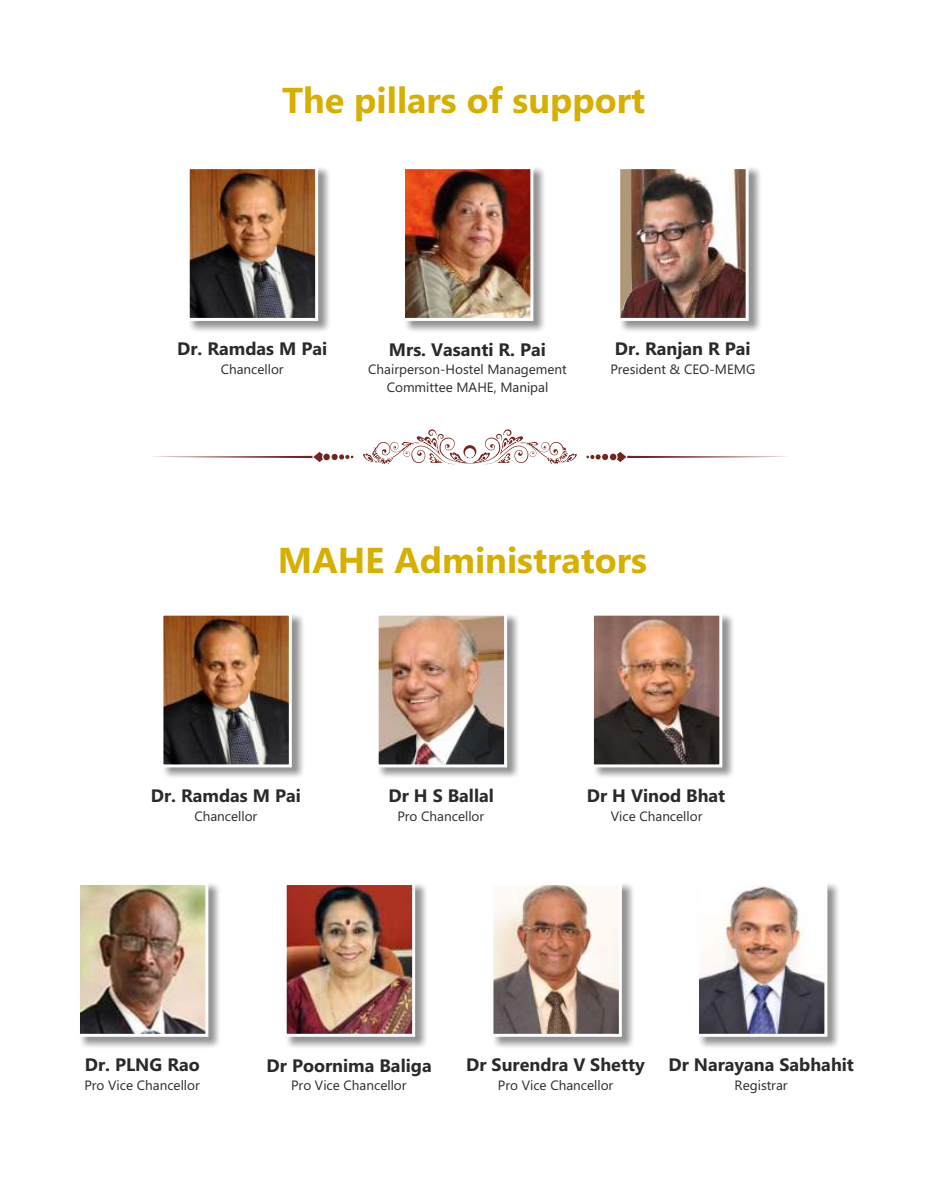
<style>
.page{position:relative;width:925px;height:1194px;background:#fff}
.page>*{position:absolute;margin:0;border:0;box-sizing:border-box;transform-origin:0 0}
.t1{font:700 36px "Microsoft New Tai Lue";color:#d7af00}
.t2{font:700 18px "Microsoft New Tai Lue";color:#2b2a29}
.t3{font:13.5px/17.9px "Microsoft New Tai Lue";color:#2b2a29;text-align:center}
</style>
<div class="page">
<img style="left:190px;top:168px;width:139px;height:163px">
<img style="left:191px;top:170px;width:123px;height:147px">
<div style="left:187px;top:166px;width:131px;height:155px;border:3px solid #fefefe"></div>
<img style="left:406px;top:168px;width:138px;height:163px">
<img style="left:406px;top:170px;width:123px;height:147px">
<div style="left:402px;top:166px;width:131px;height:155px;border:3px solid #fefefe"></div>
<img style="left:621px;top:168px;width:139px;height:163px">
<img style="left:631px;top:170px;width:113px;height:147px">
<svg style="left:621px;top:170px;width:10px;height:147px"></svg>
<div style="left:617px;top:166px;width:131px;height:155px;border:3px solid #fefefe"></div>
<img style="left:164px;top:615px;width:139px;height:162px">
<img style="left:164px;top:616px;width:124px;height:147px">
<div style="left:160px;top:612px;width:132px;height:155px;border:3px solid #fefefe"></div>
<img style="left:379px;top:615px;width:139px;height:162px">
<img style="left:380px;top:616px;width:123px;height:147px">
<div style="left:376px;top:612px;width:131px;height:155px;border:3px solid #fefefe"></div>
<img style="left:595px;top:615px;width:138px;height:162px">
<img style="left:595px;top:616px;width:123px;height:147px">
<div style="left:591px;top:612px;width:131px;height:155px;border:3px solid #fefefe"></div>
<img style="left:81px;top:884px;width:138px;height:163px">
<img style="left:81px;top:886px;width:123px;height:146px">
<div style="left:77px;top:882px;width:131px;height:154px;border:3px solid #fefefe"></div>
<img style="left:287px;top:884px;width:139px;height:163px">
<img style="left:288px;top:886px;width:123px;height:146px">
<div style="left:284px;top:882px;width:131px;height:154px;border:3px solid #fefefe"></div>
<img style="left:494px;top:884px;width:139px;height:163px">
<img style="left:494px;top:886px;width:124px;height:146px">
<div style="left:490px;top:882px;width:132px;height:154px;border:3px solid #fefefe"></div>
<img style="left:700px;top:884px;width:138px;height:163px">
<img style="left:700px;top:886px;width:123px;height:146px">
<div style="left:696px;top:882px;width:131px;height:154px;border:3px solid #fefefe"></div>
<svg style="left:152px;top:452px;width:201px;height:10px"></svg>
<svg style="left:586px;top:452px;width:202px;height:10px"></svg>
<svg style="left:363px;top:429px;width:214px;height:36px"></svg>
<h1 class="t1" style="left:282px;top:86px;width:364px">The pillars of support</h1>
<h2 class="t2" style="left:177px;top:342px;width:151px">Dr. Ramdas M Pai</h2>
<p class="t3" style="left:221px;top:362px;width:64px">Chancellor</p>
<h2 class="t2" style="left:389px;top:342px;width:158px">Mrs. Vasanti R. Pai</h2>
<p class="t3" style="left:368px;top:362px;width:200px">Chairperson-Hostel Management<br>Committee MAHE, Manipal</p>
<h2 class="t2" style="left:614px;top:342px;width:137px">Dr. Ranjan R Pai</h2>
<p class="t3" style="left:610px;top:362px;width:146px">President &amp; CEO-MEMG</p>
<h1 class="t1" style="left:278px;top:546px;width:370px">MAHE Administrators</h1>
<h2 class="t2" style="left:151px;top:788px;width:151px">Dr. Ramdas M Pai</h2>
<p class="t3" style="left:194px;top:808px;width:64px">Chancellor</p>
<h2 class="t2" style="left:388px;top:788px;width:107px">Dr H S Ballal</h2>
<p class="t3" style="left:397px;top:808px;width:88px">Pro Chancellor</p>
<h2 class="t2" style="left:587px;top:788px;width:140px">Dr H Vinod Bhat</h2>
<p class="t3" style="left:611px;top:808px;width:93px">Vice Chancellor</p>
<h2 class="t2" style="left:85px;top:1057px;width:116px">Dr. PLNG Rao</h2>
<p class="t3" style="left:84px;top:1077px;width:117px">Pro Vice Chancellor</p>
<h2 class="t2" style="left:267px;top:1058px;width:167px">Dr Poornima Baliga</h2>
<p class="t3" style="left:291px;top:1077px;width:117px">Pro Vice Chancellor</p>
<h2 class="t2" style="left:466px;top:1057px;width:180px">Dr Surendra V Shetty</h2>
<p class="t3" style="left:498px;top:1077px;width:117px">Pro Vice Chancellor</p>
<h2 class="t2" style="left:668px;top:1057px;width:187px">Dr Narayana Sabhahit</h2>
<p class="t3" style="left:734px;top:1077px;width:54px">Registrar</p>
</div>
